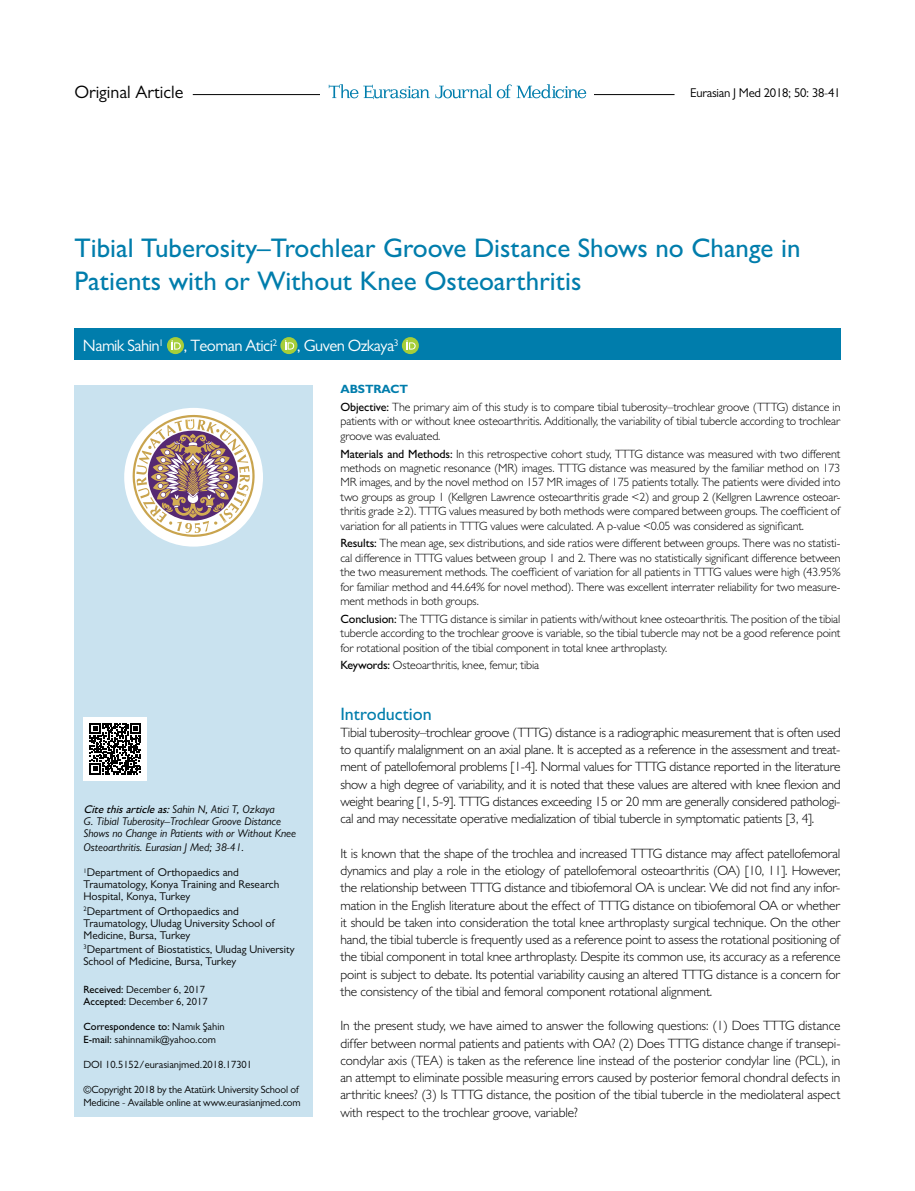
<style>
.page{position:relative;width:915px;height:1191px;background:#fff}
.page>*{position:absolute;margin:0;border:0;box-sizing:border-box;transform-origin:0 0}
.t1{font:500 27px/33px "Gill Sans MT Pro";color:#007dac}
.t2{font:18px "Gill Sans MT Pro";color:#000}
.t3{font:500 18px "Gill Sans MT Pro";color:#007dac}
.t4{font:16.5px "Gill Sans MT Pro";letter-spacing:-.035em;color:#fff}
.t5{font:300 13.5px/17.2px "Gill Sans MT Pro";letter-spacing:-.015em;color:#000;text-align:justify}
.t6{font:12.75px "Gill Sans MT Pro";letter-spacing:-.02em;color:#000}
.t7{font:300 12px/14.4px "Gill Sans MT Pro";letter-spacing:-.01em;color:#000;text-align:justify}
.t8{font:11.25px/12px "Gill Sans MT Pro";color:#000}
.t9{font:italic 11.25px/12px "Gill Sans MT Pro";color:#000}
.t10{font:10.5px/12.6px "Gill Sans MT Pro";letter-spacing:-.015em;color:#000}
.s1{font-weight:500}
.s2{font-weight:700;color:#007dac}
</style>
<div class="page">
<div style="left:74px;top:385px;width:239px;height:731px;background:#c9e2ef"></div>
<hr style="left:193px;top:94px;width:481px;height:1px;background:#000">
<div style="left:320px;top:80px;width:273px;height:25px;background:#fff"></div>
<svg style="left:328px;top:84px;width:101px;height:15px"></svg>
<svg style="left:435px;top:84px;width:151px;height:14px"></svg>
<div style="left:83px;top:716px;width:64px;height:64px;background:#fff"></div>
<svg style="left:90px;top:723px;width:51px;height:51px"></svg>
<div style="left:124px;top:408px;width:139px;height:138px;background:#fff;border-radius:50%"></div>
<svg style="left:132px;top:415px;width:122px;height:122px"></svg>
<div style="left:74px;top:328px;width:766px;height:31px;background:#007dac"></div>
<div style="left:167px;top:337px;width:17px;height:17px;background:#a6ce39;border-radius:50%"></div>
<svg style="left:171px;top:340px;width:10px;height:9px"></svg>
<svg style="left:280px;top:337px;width:17px;height:17px"></svg>
<svg style="left:285px;top:340px;width:9px;height:9px"></svg>
<svg style="left:402px;top:337px;width:17px;height:17px"></svg>
<svg style="left:406px;top:340px;width:9px;height:9px"></svg>
<h2 class="t2" style="left:74px;top:81px;width:110px">Original Article</h2>
<p class="t6" style="left:690px;top:85px;width:152px">Eurasian J Med 2018; 50: 38-41</p>
<h1 class="t1" style="left:74px;top:231px;width:727px">Tibial Tuberosity–Trochlear Groove Distance Shows no Change in<br>Patients with or Without Knee Osteoarthritis</h1>
<p class="t4" style="left:83px;top:336px;width:317px">Namik Sahin<sup>1</sup> , Teoman Atici<sup>2</sup> , Guven Ozkaya<sup>3</sup></p>
<p class="t9" style="left:83px;top:803px;width:214px"><span class="s1">Citethisarticleas:</span>Sahin N, Atici T, Ozkaya<br>G. Tibial Tuberosity–Trochlear Groove Distance<br>Shows no Change in Patients with or Without Knee</p>
<p class="t9" style="left:83px;top:841px;width:162px">Osteoarthritis. Eurasian J Med; 38-41.</p>
<p class="t8" style="left:83px;top:866px;width:197px"><sup>1</sup>Department of Orthopaedics and<br>Traumatology, Konya Training and Research<br>Hospital, Konya, Turkey</p>
<p class="t8" style="left:83px;top:904px;width:192px"><sup>2</sup>Department of Orthopaedics and<br>Traumatology, Uludag University School of<br>Medicine, Bursa, Turkey</p>
<p class="t8" style="left:83px;top:942px;width:212px;line-height:12.6px"><sup>3</sup>Department of Biostatistics, Uludag University<br>School of Medicine, Bursa, Turkey</p>
<p class="t10" style="left:83px;top:982px;width:126px"><span class="s1">Received:</span> December 6, 2017<br><span class="s1">Accepted:</span> December 6, 2017</p>
<p class="t10" style="left:83px;top:1020px;width:143px"><span class="s1">Correspondence to:</span> Namık Şahin<br><span class="s1">E-mail:</span> sahinnamik@yahoo.com</p>
<p class="t10" style="left:83px;top:1058px;width:170px">DOI 10.5152/eurasianjmed.2018.17301</p>
<p class="t10" style="left:83px;top:1083px;width:219px">©Copyright 2018 by the Atatürk University School of<br>Medicine - Available online at www.eurasianjmed.com</p>
<p class="t7" style="left:340px;top:380px;width:501px;line-height:17.9px"><span class="s2">ABSTRACT<br></span><span class="s1">Objective:</span> The primary aim of this study is to compare tibial tuberosity–trochlear groove (TTTG) distance in</p>
<p class="t7" style="left:340px;top:414px;width:501px">patients with or without knee osteoarthritis. Additionally, the variability of tibial tubercle according to trochlear groove was evaluated.</p>
<p class="t7" style="left:340px;top:446px;width:501px"><span class="s1">Materials and Methods:</span> In this retrospective cohort study, TTTG distance was measured with two different methods on magnetic resonance (MR) images. TTTG distance was measured by the familiar method on 173<br>MR images, and by the novel method on 157 MR images of 175 patients totally. The patients were divided into two groups as group 1 (Kellgren Lawrence osteoarthritis grade &lt;2) and group 2 (Kellgren Lawrence osteoar&shy;thritis grade ≥2). TTTG values measured by both methods were compared between groups. The coefficient of variation for all patients in TTTG values were calculated. A p-value &lt;0.05 was considered as significant.</p>
<p class="t7" style="left:340px;top:536px;width:501px"><span class="s1">Results:</span> The mean age, sex distributions, and side ratios were different between groups. There was no statisti&shy;cal difference in TTTG values between group 1 and 2. There was no statistically significant difference between the two measurement methods. The coefficient of variation for all patients in TTTG values were high (43.95% for familiar method and 44.64% for novel method). There was excellent interrater reliability for two measure&shy;ment methods in both groups.</p>
<p class="t7" style="left:340px;top:611px;width:501px"><span class="s1">Conclusion:</span> The TTTG distance is similar in patients with/without knee osteoarthritis. The position of the tibial tubercle according to the trochlear groove is variable, so the tibial tubercle may not be a good reference point for rotational position of the tibial component in total knee arthroplasty.</p>
<p class="t7" style="left:340px;top:658px;width:200px"><span class="s1">Keywords:</span> Osteoarthritis, knee, femur, tibia</p>
<h2 class="t3" style="left:340px;top:703px;width:93px">Introduction</h2>
<p class="t5" style="left:340px;top:723px;width:501px">Tibial tuberosity–trochlear groove (TTTG) distance is a radiographic measurement that is often used to quantify malalignment on an axial plane. It is accepted as a reference in the assessment and treat&shy;ment of patellofemoral problems [1-4]. Normal values for TTTG distance reported in the literature show a high degree of variability, and it is noted that these values are altered with knee flexion and weight bearing [1, 5-9]. TTTG distances exceeding 15 or 20 mm are generally considered pathologi&shy;cal and may necessitate operative medialization of tibial tubercle in symptomatic patients [3, 4].</p>
<p class="t5" style="left:340px;top:844px;width:501px">It is known that the shape of the trochlea and increased TTTG distance may affect patellofemoral dynamics and play a role in the etiology of patellofemoral osteoarthritis (OA) [10, 11]. However, the relationship between TTTG distance and tibiofemoral OA is unclear. We did not find any infor&shy;mation in the English literature about the effect of TTTG distance on tibiofemoral OA or whether it should be taken into consideration the total knee arthroplasty surgical technique. On the other hand, the tibial tubercle is frequently used as a reference point to assess the rotational positioning of the tibial component in total knee arthroplasty. Despite its common use, its accuracy as a reference point is subject to debate. Its potential variability causing an altered TTTG distance is a concern for the consistency of the tibial and femoral component rotational alignment.</p>
<p class="t5" style="left:340px;top:1017px;width:501px">In the present study, we have aimed to answer the following questions: (1) Does TTTG distance differ between normal patients and patients with OA? (2) Does TTTG distance change if transepi&shy;condylar axis (TEA) is taken as the reference line instead of the posterior condylar line (PCL), in an attempt to eliminate possible measuring errors caused by posterior femoral chondral defects in arthritic knees? (3) Is TTTG distance, the position of the tibial tubercle in the mediolateral aspect with respect to the trochlear groove, variable?</p>
</div>
